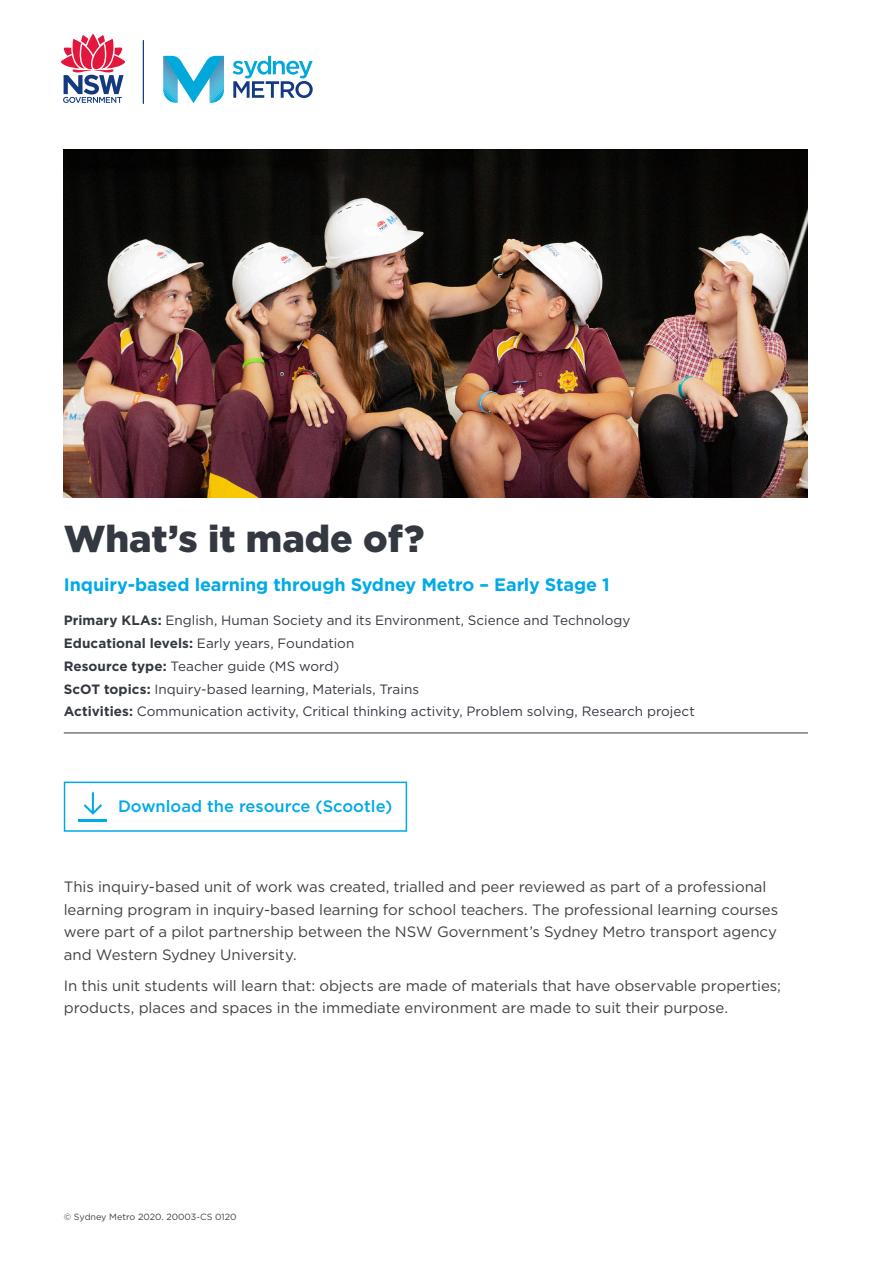
<style>
.page{position:relative;width:893px;height:1263px;background:#fff}
.page>*{position:absolute;margin:0;border:0;box-sizing:border-box;transform-origin:0 0}
.t1{font:900 37.5px "Gotham";color:#343841}
.t2{font:700 18px "Gotham";letter-spacing:-.005em;color:#00aae7}
.t3{font:500 16.5px "Gotham";color:#00aae7}
.t4{font:15px/22.5px "Gotham";letter-spacing:-.005em;color:#414142}
.t5{font:13.5px/23px "Gotham";color:#343841}
.t6{font:9px "Gotham";color:#414142}
.s1{font-weight:700}
</style>
<div class="page">
<svg style="left:233px;top:56px;width:80px;height:42px"></svg>
<svg style="left:163px;top:56px;width:61px;height:47px"></svg>
<hr style="left:143px;top:40px;width:1px;height:64px;background:#133980">
<svg style="left:61px;top:34px;width:64px;height:69px"></svg>
<img style="left:64px;top:150px;width:744px;height:347px">
<hr style="left:64px;top:732px;width:744px;height:1px;background:#343841">
<hr style="left:79px;top:819px;width:28px;height:2px;background:#00aae7">
<svg style="left:84px;top:792px;width:18px;height:23px"></svg>
<div style="left:64px;top:782px;width:343px;height:50px;border:2px solid #00aae7"></div>
<h1 class="t1" style="left:64px;top:513px;width:362px">What’s it made of?</h1>
<p class="t2" style="left:64px;top:573px;width:548px">Inquiry-based learning through Sydney Metro – Early Stage 1</p>
<p class="t5" style="left:64px;top:608px;width:633px"><span class="s1">Primary KLAs:</span> English, Human Society and its Environment, Science and Technology <span class="s1">Educational levels:</span> Early years, Foundation<br><span class="s1">Resource type:</span> Teacher guide (MS word)<br><span class="s1">ScOT topics:</span> Inquiry-based learning, Materials, Trains<br><span class="s1">Activities:</span> Communication activity, Critical thinking activity, Problem solving, Research project</p>
<p class="t3" style="left:118px;top:795px;width:276px">Download the resource (Scootle)</p>
<p class="t4" style="left:64px;top:875px;width:716px">This inquiry-based unit of work was created, trialled and peer reviewed as part of a professional learning program in inquiry-based learning for school teachers. The professional learning courses were part of a pilot partnership between the NSW Government’s Sydney Metro transport agency and Western Sydney University.</p>
<p class="t4" style="left:64px;top:974px;width:719px">In this unit students will learn that: objects are made of materials that have observable properties; products, places and spaces in the immediate environment are made to suit their purpose.</p>
<p class="t6" style="left:64px;top:1211px;width:174px">© Sydney Metro 2020. 20003-CS 0120</p>
</div>
